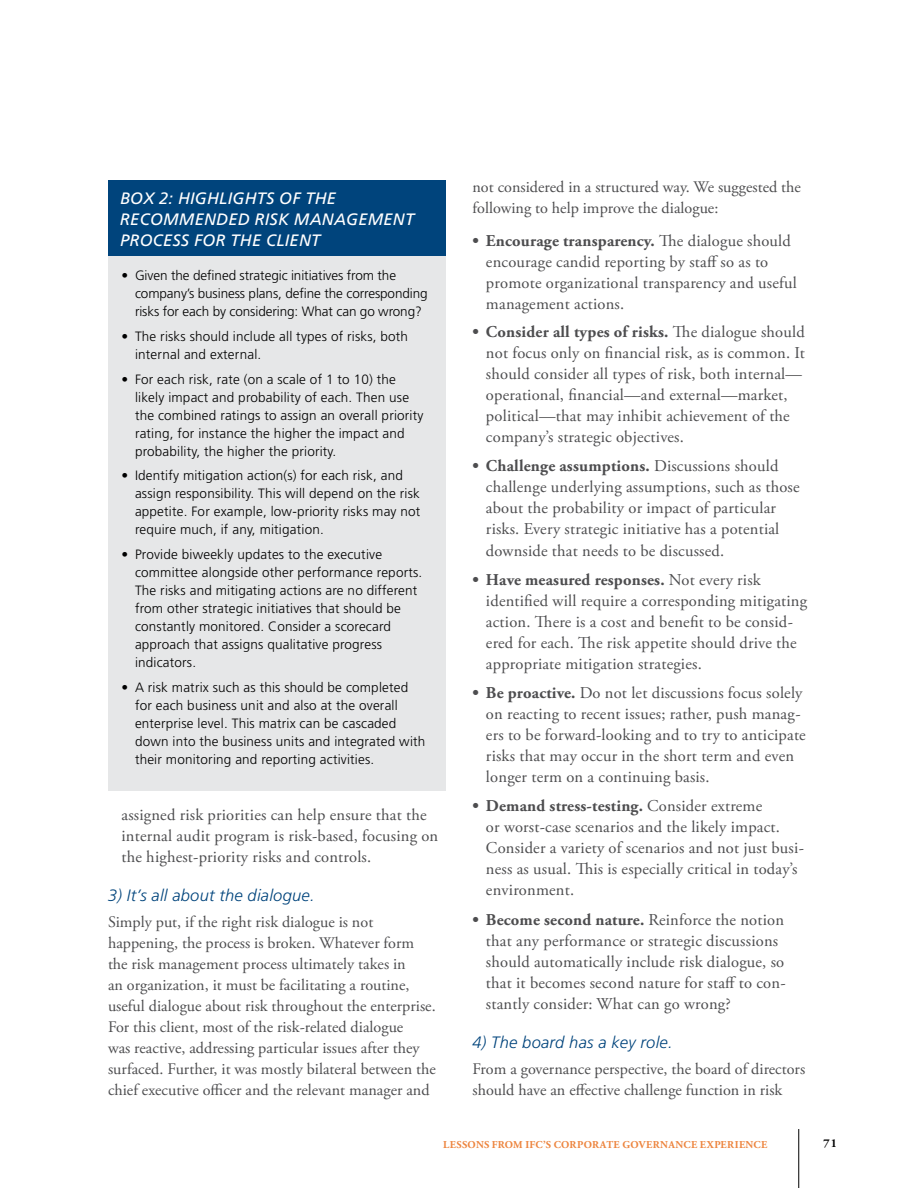
<style>
.page{position:relative;width:918px;height:1188px;background:#fff}
.page>*{position:absolute;margin:0;border:0;box-sizing:border-box;transform-origin:0 0}
.t1{font:16.5px/21px "Adobe Garamond Pro";letter-spacing:.01em;color:#4d4d4f}
.t2{font:italic 16.5px/21px "Frutiger";letter-spacing:.015em;color:#fff}
.t3{font:italic 300 16.5px "Frutiger";letter-spacing:.015em;color:#00447c}
.t4{font:16.2px/21px "Adobe Garamond Pro";color:#4d4d4f}
.t5{font:300 13.5px/18px "Frutiger";letter-spacing:.015em;color:#000}
.t6{font:300 13.5px/18px "Frutiger";letter-spacing:-.005em;color:#000}
.t7{font:700 12px "Adobe Garamond Pro";color:#000}
.t8{font:700 10.5px "Adobe Garamond Pro";letter-spacing:.06em;color:#ed853f}
.s1{font-weight:700}
</style>
<div class="page">
<div style="left:108px;top:256px;width:338px;height:535px;background:#e6e7e8"></div>
<hr style="left:798px;top:1129px;width:1px;height:59px;background:#000">
<div style="left:108px;top:181px;width:338px;height:75px;background:#00447c"></div>
<p class="t2" style="left:120px;top:187px;width:296px">BOX 2: HIGHLIGHTS OF THE<br>RECOMMENDED RISK MANAGEMENT<br>PROCESS FOR THE CLIENT</p>
<p class="t6" style="left:135px;top:266px;width:294px;text-indent:-14px">• Given the defined strategic initiatives from the company’s business plans, define the corresponding risks for each by considering: What can go wrong?</p>
<p class="t5" style="left:135px;top:327px;width:275px;text-indent:-14px">• The risks should include all types of risks, both internal and external.</p>
<p class="t5" style="left:135px;top:370px;width:290px;text-indent:-14px">• For each risk, rate (on a scale of 1 to 10) the likely impact and probability of each. Then use the combined ratings to assign an overall priority rating, for instance the higher the impact and probability, the higher the priority.</p>
<p class="t5" style="left:135px;top:467px;width:287px;text-indent:-14px">• Identify mitigation action(s) for each risk, and assign responsibility. This will depend on the risk appetite. For example, low-priority risks may not require much, if any, mitigation.</p>
<p class="t5" style="left:135px;top:545px;width:289px;text-indent:-14px">• Provide biweekly updates to the executive committee alongside other performance reports.<br>The risks and mitigating actions are no different from other strategic initiatives that should be constantly monitored. Consider a scorecard approach that assigns qualitative progress indicators.</p>
<p class="t5" style="left:135px;top:678px;width:292px;text-indent:-14px">• A risk matrix such as this should be completed for each business unit and also at the overall enterprise level. This matrix can be cascaded down into the business units and integrated with their monitoring and reporting activities.</p>
<p class="t1" style="left:122px;top:805px;width:318px">assigned risk priorities can help ensure that the internal audit program is risk-based, focusing on the highest-priority risks and controls.</p>
<p class="t3" style="left:108px;top:886px;width:208px">3) It’s all about the dialogue.</p>
<p class="t4" style="left:108px;top:912px;width:329px">Simply put, if the right risk dialogue is not happening, the process is broken. Whatever form the risk management process ultimately takes in<br>an organization, it must be facilitating a routine, useful dialogue about risk throughout the enterprise.<br>For this client, most of the risk-related dialogue<br>was reactive, addressing particular issues after they surfaced. Further, it was mostly bilateral between the chief executive officer and the relevant manager and</p>
<p class="t4" style="left:472px;top:177px;width:330px">not considered in a structured way. We suggested the following to help improve the dialogue:</p>
<p class="t1" style="left:486px;top:231px;width:312px;text-indent:-13px"><span class="s1">• Encourage transparency.</span> The dialogue should encourage candid reporting by staff so as to promote organizational transparency and useful management actions.</p>
<p class="t1" style="left:486px;top:322px;width:320px;text-indent:-13px"><span class="s1">• Consider all types of risks.</span> The dialogue should not focus only on financial risk, as is common. It should consider all types of risk, both internal— operational, financial—and external—market, political—that may inhibit achievement of the company’s strategic objectives.</p>
<p class="t1" style="left:486px;top:456px;width:315px;text-indent:-13px"><span class="s1">• Challenge assumptions.</span> Discussions should challenge underlying assumptions, such as those about the probability or impact of particular risks. Every strategic initiative has a potential downside that needs to be discussed.</p>
<p class="t1" style="left:486px;top:570px;width:323px;text-indent:-13px"><span class="s1">• Have measured responses.</span> Not every risk identified will require a corresponding mitigating action. There is a cost and benefit to be consid&shy;ered for each. The risk appetite should drive the appropriate mitigation strategies.</p>
<p class="t1" style="left:486px;top:683px;width:321px;text-indent:-13px"><span class="s1">• Be proactive.</span> Do not let discussions focus solely on reacting to recent issues; rather, push manag&shy;ers to be forward-looking and to try to anticipate risks that may occur in the short term and even longer term on a continuing basis.</p>
<p class="t1" style="left:486px;top:796px;width:320px;text-indent:-13px"><span class="s1">• Demand stress-testing.</span> Consider extreme<br>or worst-case scenarios and the likely impact.<br>Consider a variety of scenarios and not just busi&shy;ness as usual. This is especially critical in today’s environment.</p>
<p class="t1" style="left:486px;top:909px;width:301px;text-indent:-13px"><span class="s1">• Become second nature.</span> Reinforce the notion that any performance or strategic discussions should automatically include risk dialogue, so that it becomes second nature for staff to con&shy;stantly consider: What can go wrong?</p>
<p class="t3" style="left:472px;top:1033px;width:202px">4) The board has a key role.</p>
<p class="t4" style="left:472px;top:1059px;width:334px">From a governance perspective, the board of directors should have an effective challenge function in risk</p>
<p class="t8" style="left:443px;top:1139px;width:324px">Lessons from IFC’s Corporate Governance Experience</p>
<p class="t7" style="left:824px;top:1136px;width:15px">71</p>
</div>
